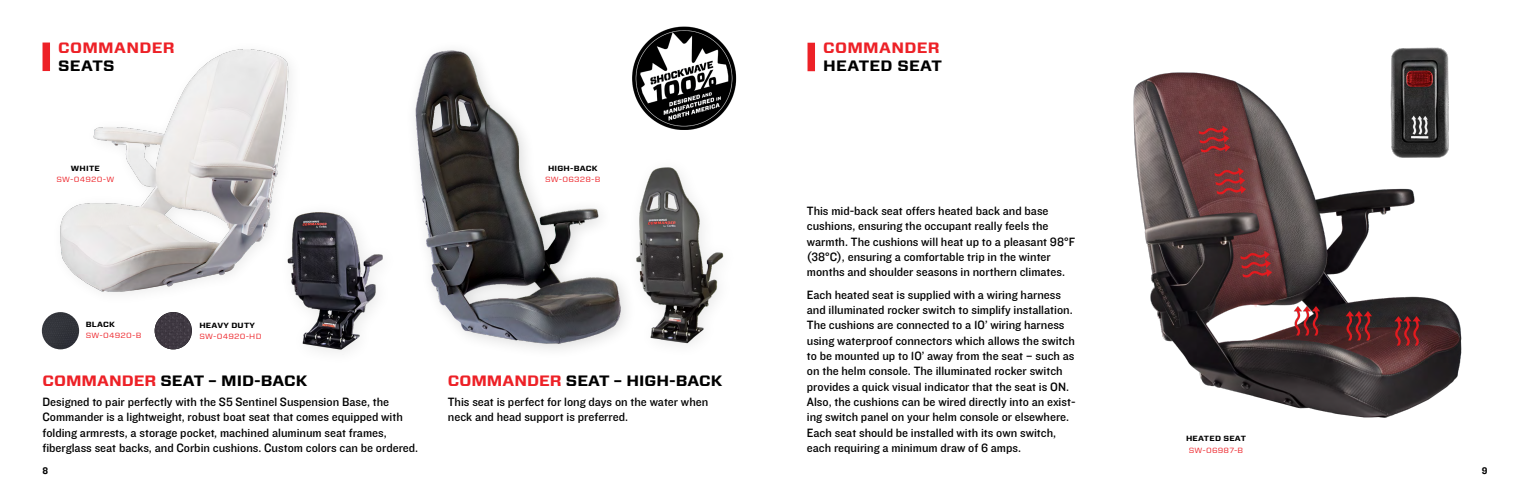
<style>
.page{position:relative;width:1530px;height:495px;background:#fff}
.page>*{position:absolute;margin:0;border:0;box-sizing:border-box;transform-origin:0 0}
.t1{font:700 15px "Forza";color:#000;scale:1.11 1}
.t2{font:700 15px "Forza";letter-spacing:.02em;color:#ed2127;scale:1.11 1}
.t3{font:700 15px "Forza";letter-spacing:.02em;color:#000;scale:1.11 1}
.t4{font:12.5px/15.4px "Knockout HTF31 Junior Middlewt";color:#000}
.t5{font:10px "Knockout HTF51 Middleweight";color:#000}
.t6{font:7.5px "Forza";letter-spacing:.025em;color:#ed2127;scale:1.11 1}
.t7{font:700 7.5px "Forza";letter-spacing:.025em;color:#000;scale:1.11 1}
.s1{color:#ed2127}
</style>
<div class="page">
<img style="left:55px;top:49px;width:235px;height:265px">
<img style="left:415px;top:50px;width:208px;height:300px">
<img style="left:155px;top:312px;width:37px;height:37px;border-radius:19px">
<img style="left:42px;top:312px;width:37px;height:37px;border-radius:19px">
<div style="left:43px;top:43px;width:7px;height:28px;background:#ed2127"></div>
<div style="left:276px;top:200px;width:123px;height:166px;background:#fff"></div>
<img style="left:287px;top:212px;width:96px;height:140px">
<img style="left:636px;top:167px;width:88px;height:178px">
<img style="left:1133px;top:72px;width:329px;height:346px">
<div style="left:808px;top:43px;width:7px;height:28px;background:#ed2127"></div>
<img style="left:1384px;top:47px;width:72px;height:119px">
<img style="left:632px;top:26px;width:105px;height:104px">
<p class="t2" style="left:58px;top:38px;width:107px">COMMANDER</p>
<p class="t1" style="left:58px;top:56px;width:52px">SEATS</p>
<p class="t7" style="left:71px;top:163px;width:28px">WHITE</p>
<p class="t6" style="left:57px;top:175px;width:54px">SW-04920-W</p>
<p class="t7" style="left:548px;top:163px;width:46px">HIGH-BACK</p>
<p class="t6" style="left:545px;top:175px;width:51px">SW-06328-B</p>
<p class="t7" style="left:86px;top:319px;width:28px">BLACK</p>
<p class="t6" style="left:86px;top:331px;width:52px">SW-04920-B</p>
<p class="t7" style="left:199px;top:320px;width:52px">HEAVY DUTY</p>
<p class="t6" style="left:199px;top:332px;width:57px">SW-04920-HD</p>
<p class="t1" style="left:43px;top:370px;width:240px"><span class="s1">COMMANDER</span> SEAT – MID-BACK</p>
<p class="t4" style="left:43px;top:395px;width:377px">Designed to pair perfectly with the S5 Sentinel Suspension Base, the Commander is a lightweight, robust boat seat that comes equipped with folding armrests, a storage pocket, machined aluminum seat frames, fiberglass seat backs, and Corbin cushions. Custom colors can be ordered.</p>
<p class="t1" style="left:448px;top:370px;width:249px"><span class="s1">COMMANDER</span> SEAT – HIGH-BACK</p>
<p class="t4" style="left:448px;top:395px;width:262px">This seat is perfect for long days on the water when neck and head support is preferred.</p>
<p class="t2" style="left:823px;top:38px;width:107px">COMMANDER</p>
<p class="t3" style="left:823px;top:56px;width:109px">HEATED SEAT</p>
<p class="t4" style="left:807px;top:204px;width:270px">This mid-back seat offers heated back and base cushions, ensuring the occupant really feels the warmth. The cushions will heat up to a pleasant 98°F (38°C), ensuring a comfortable trip in the winter months and shoulder seasons in northern climates.</p>
<p class="t4" style="left:807px;top:287px;width:270px">Each heated seat is supplied with a wiring harness and illuminated rocker switch to simplify installation.<br>The cushions are connected to a 10’ wiring harness using waterproof connectors which allows the switch to be mounted up to 10’ away from the seat – such as on the helm console. The illuminated rocker switch provides a quick visual indicator that the seat is ON.<br>Also, the cushions can be wired directly into an exist&shy;ing switch panel on your helm console or elsewhere.<br>Each seat should be installed with its own switch, each requiring a minimum draw of 6 amps.</p>
<p class="t7" style="left:1186px;top:434px;width:55px">HEATED SEAT</p>
<p class="t6" style="left:1189px;top:445px;width:51px">SW-06987-B</p>
<p class="t5" style="left:43px;top:465px;width:7px">8</p>
<p class="t5" style="left:1482px;top:465px;width:7px">9</p>
</div>
